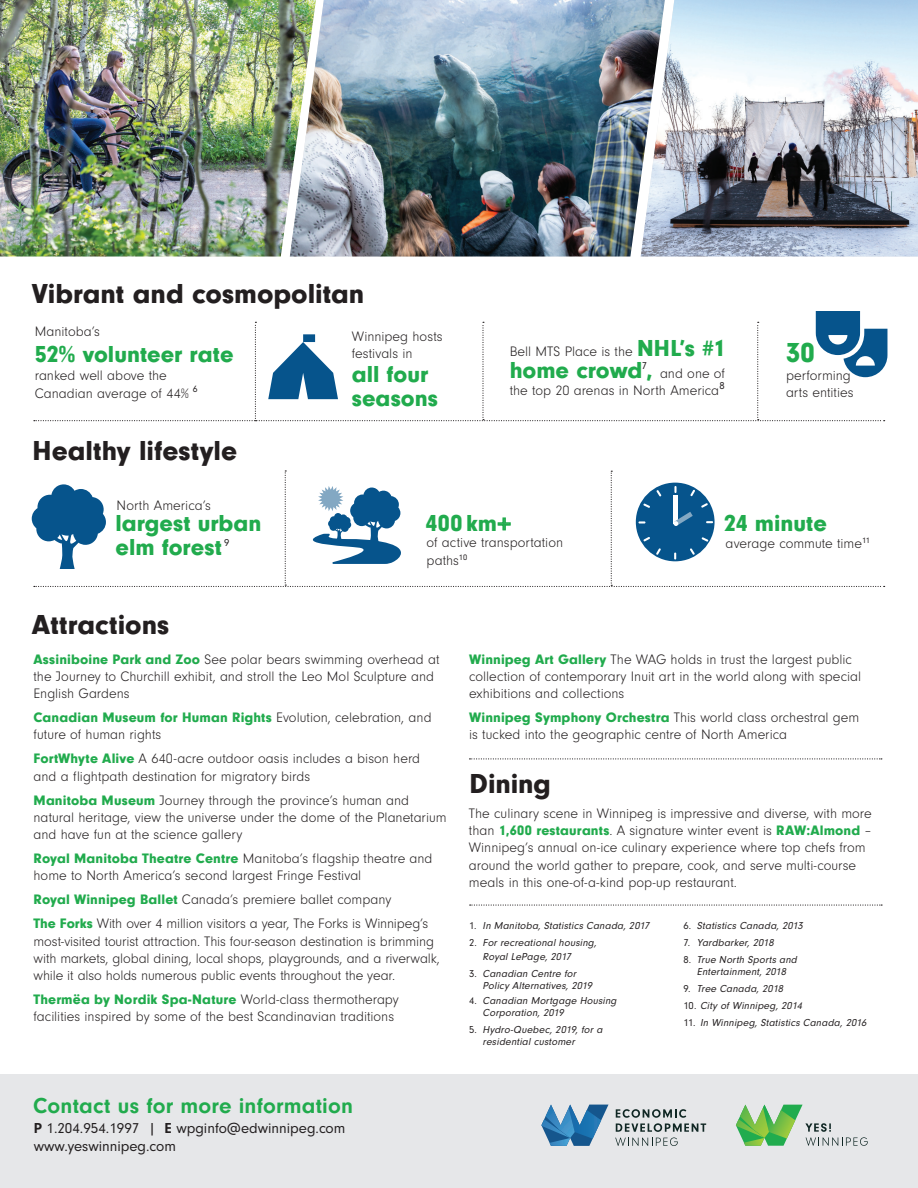
<style>
.page{position:relative;width:918px;height:1188px;background:#fff}
.page>*{position:absolute;margin:0;border:0;box-sizing:border-box;transform-origin:0 0}
.Headings{font:900 28.5px "Neuzeit Gro";color:#231f20}
.Body_Copy{font:900 28.5px "Neuzeit Gro";color:#21ab4d}
.Body_Copy-2{font:900 24px/24px "Neuzeit Gro";color:#21ab4d}
.t1{font:700 22.5px "Neuzeit Gro";letter-spacing:.01em;color:#21ab4d}
.t2{font:15px "Neuzeit Gro";color:#231f20}
.Body_Copy-3{font:300 14.25px/17.2px "Neuzeit Gro";color:#231f20}
.t3{font:italic 10.5px/12px "Neuzeit Gro";color:#231f20}
.Body_Copy-4{font:10.5px "Neuzeit Gro";color:#231f20}
.s1{font-weight:900;font-size:24px;color:#21ab4d}
.s2{font-weight:900;color:#21ab4d}
.s3{font-weight:700}
.s4{font-style:normal}
</style>
<div class="page">
<div style="left:0;top:1075px;width:918px;height:113px;background:#e6e7e9"></div>
<svg style="left:615px;top:1109px;width:91px;height:37px"></svg>
<svg style="left:541px;top:1105px;width:68px;height:41px"></svg>
<svg style="left:736px;top:1105px;width:132px;height:41px"></svg>
<img style="left:0;top:0;width:290px;height:256px">
<img style="left:290px;top:0;width:351px;height:256px">
<img style="left:641px;top:0;width:277px;height:256px">
<svg style="left:469px;top:758px;width:413px;height:1px"></svg>
<svg style="left:470px;top:904px;width:412px;height:2px"></svg>
<svg style="left:32px;top:470px;width:853px;height:117px"></svg>
<svg style="left:34px;top:311px;width:853px;height:110px"></svg>
<p class="Headings" style="left:32px;top:277px;width:334px">Vibrant and cosmopolitan</p>
<p class="Body_Copy-3" style="left:35px;top:323px;width:67px">Manitoba’s</p>
<p class="Body_Copy-2" style="left:35px;top:343px;width:200px">52% volunteer rate</p>
<p class="Body_Copy-3" style="left:35px;top:366px;width:164px;line-height:18px">ranked well above the<br>Canadian average of 44% <sup>6</sup></p>
<p class="Body_Copy-3" style="left:352px;top:328px;width:92px">Winnipeg hosts festivals in</p>
<p class="Body_Copy-2" style="left:352px;top:362px;width:88px">all four seasons</p>
<p class="Headings" style="left:32px;top:434px;width:206px">Healthy lifestyle</p>
<p class="Body_Copy-3" style="left:117px;top:497px;width:96px">North America’s</p>
<p class="Body_Copy-3" style="left:510px;top:343px;width:217px">Bell MTS Place is the <span class="s1">NHL’s #1</span></p>
<p class="Body_Copy-2" style="left:510px;top:358px;width:134px">home crowd</p>
<p class="Body_Copy-4" style="left:642px;top:360px;width:7px">7</p>
<p class="Body_Copy-3" style="left:510px;top:365px;width:217px;text-align:right"><span class="s1">,</span> and one of<br>the top 20 arenas in North America<sup>8</sup></p>
<p class="Body_Copy" style="left:786px;top:337px;width:30px">30</p>
<p class="Body_Copy-3" style="left:786px;top:367px;width:69px">performing arts entities</p>
<p class="Body_Copy-2" style="left:116px;top:511px;width:147px">largest urban elm forest</p>
<p class="Body_Copy-4" style="left:224px;top:537px;width:7px">9</p>
<p class="Headings" style="left:32px;top:608px;width:139px">Attractions</p>
<p class="Body_Copy-2" style="left:425px;top:511px;width:86px">400 km+</p>
<p class="Body_Copy-2" style="left:724px;top:511px;width:104px">24 minute</p>
<p class="Body_Copy-3" style="left:726px;top:535px;width:146px">average commute time<sup>11</sup></p>
<p class="Body_Copy-3" style="left:427px;top:534px;width:138px;line-height:18px">of active transportation paths<sup>10</sup></p>
<p class="Body_Copy-3" style="left:34px;top:651px;width:408px"><span class="s2">Assiniboine Park and Zoo</span> See polar bears swimming overhead at the Journey to Churchill exhibit, and stroll the Leo Mol Sculpture and<br>English Gardens</p>
<p class="Body_Copy-3" style="left:34px;top:709px;width:400px"><span class="s2">Canadian Museum for Human Rights</span> Evolution, celebration, and future of human rights</p>
<p class="Body_Copy-3" style="left:34px;top:750px;width:388px"><span class="s2">FortWhyte Alive</span> A 640-acre outdoor oasis includes a bison herd and a flightpath destination for migratory birds</p>
<p class="Body_Copy-3" style="left:34px;top:792px;width:415px"><span class="s2">Manitoba Museum</span> Journey through the province’s human and natural heritage, view the universe under the dome of the Planetarium and have fun at the science gallery</p>
<p class="Body_Copy-3" style="left:34px;top:850px;width:400px"><span class="s2">Royal Manitoba Theatre Centre</span> Manitoba’s flagship theatre and home to North America’s second largest Fringe Festival</p>
<p class="Body_Copy-3" style="left:34px;top:891px;width:359px"><span class="s2">Royal Winnipeg Ballet</span> Canada’s premiere ballet company</p>
<p class="Body_Copy-3" style="left:34px;top:915px;width:408px"><span class="s2">The Forks</span> With over 4 million visitors a year, The Forks is Winnipeg’s most-visited tourist attraction. This four-season destination is brimming with markets, global dining, local shops, playgrounds, and a riverwalk, while it also holds numerous public events throughout the year.</p>
<p class="Body_Copy-3" style="left:34px;top:991px;width:367px"><span class="s2">Thermëa by Nordik Spa-Nature</span> World-class thermotherapy facilities inspired by some of the best Scandinavian traditions</p>
<p class="t1" style="left:33px;top:1093px;width:321px">Contact us for more information</p>
<p class="t2" style="left:34px;top:1120px;width:313px"><span class="s3">P</span> 1.204.954.1997 | <span class="s3">E</span> wpginfo@edwinnipeg.com</p>
<p class="t2" style="left:34px;top:1138px;width:144px">www.yeswinnipeg.com</p>
<p class="Body_Copy-3" style="left:469px;top:651px;width:394px"><span class="s2">Winnipeg Art Gallery</span> The WAG holds in trust the largest public collection of contemporary Inuit art in the world along with special exhibitions and collections</p>
<p class="Body_Copy-3" style="left:469px;top:709px;width:392px"><span class="s2">Winnipeg Symphony Orchestra</span> This world class orchestral gem is tucked into the geographic centre of North America</p>
<p class="Headings" style="left:469px;top:767px;width:83px">Dining</p>
<p class="Body_Copy-3" style="left:469px;top:805px;width:404px">The culinary scene in Winnipeg is impressive and diverse, with more than <span class="s2">1,600 restaurants</span>. A signature winter event is <span class="s2">RAW:Almond</span> – Winnipeg’s annual on-ice culinary experience where top chefs from around the world gather to prepare, cook, and serve multi-course meals in this one-of-a-kind pop-up restaurant.</p>
<p class="t3" style="left:469px;top:920px;width:184px"><span class="s4">1 .</span> In Manitoba, Statistics Canada, 2017</p>
<p class="t3" style="left:483px;top:936px;width:118px;line-height:13.5px;text-indent:-14px"><span class="s4">2 .</span> For recreational housing,<br>Royal LePage, 2017</p>
<p class="t3" style="left:483px;top:968px;width:113px;text-indent:-14px"><span class="s4">3 .</span> Canadian Centre for<br>Policy Alternatives, 2019</p>
<p class="t3" style="left:483px;top:995px;width:138px;text-indent:-14px"><span class="s4">4 .</span> Canadian Mortgage Housing<br>Corporation, 2019</p>
<p class="t3" style="left:483px;top:1024px;width:124px;text-indent:-14px"><span class="s4">5 .</span> Hydro-Quebec, 2019, for a residential customer</p>
<p class="t3" style="left:683px;top:920px;width:123px"><span class="s4">6 .</span> Statistics Canada, 2013</p>
<p class="t3" style="left:683px;top:937px;width:94px"><span class="s4">7.</span> Yardbarker, 2018</p>
<p class="t3" style="left:683px;top:954px;width:117px;text-align:center"><span class="s4">8 .</span> True North Sports and<br>Entertainment, 2018</p>
<p class="t3" style="left:683px;top:983px;width:103px"><span class="s4">9 .</span> Tree Canada, 2018</p>
<p class="t3" style="left:683px;top:1000px;width:122px"><span class="s4">1 0 .</span> City of Winnipeg, 2014</p>
<p class="t3" style="left:683px;top:1017px;width:187px"><span class="s4">11 .</span> In Winnipeg, Statistics Canada, 2016</p>
</div>
